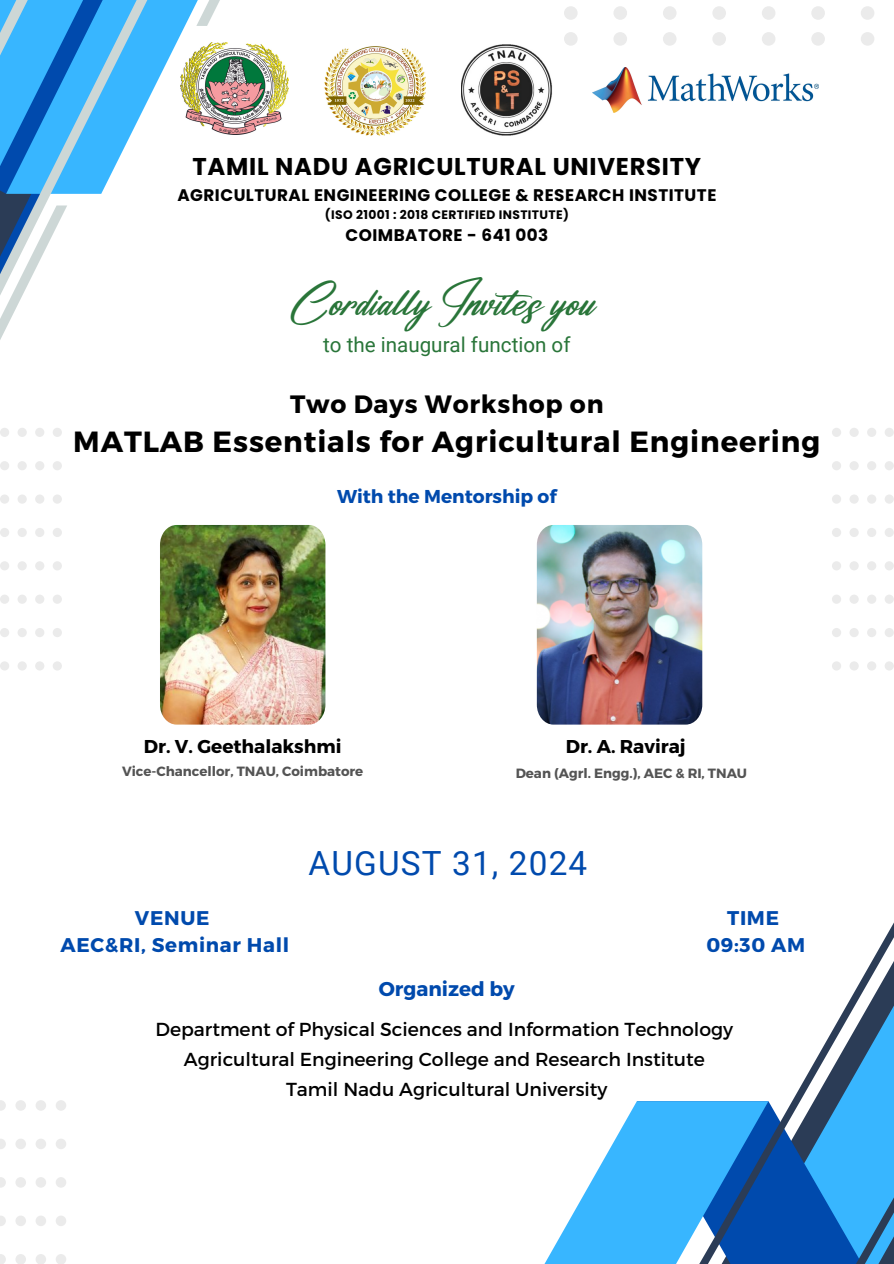
<style>
.page{position:relative;width:894px;height:1264px;background:#fff}
.page>*{position:absolute;margin:0;border:0;box-sizing:border-box;transform-origin:0 0}
.t1{font:italic 44.55px "Anthony Hunter";color:#297539}
.t2{font:33.3px "Roboto";letter-spacing:.035em;color:#004aad}
.t3{font:700 29.1px "Montserrat";letter-spacing:.03em;color:#000}
.t4{font:700 25.05px "Montserrat";letter-spacing:.03em;color:#000}
.t5{font:700 24.3px "Poppins";letter-spacing:.03em;color:#000}
.t6{font:20.55px "Roboto";color:#297539}
.t7{font:700 19.95px "Montserrat";color:#004aad}
.t8{font:700 19.8px/27px "Montserrat";letter-spacing:.035em;color:#004aad;text-align:center}
.t9{font:18.75px/30px "Montserrat";color:#000;text-align:center}
.t10{font:700 18.6px "Montserrat";color:#000}
.t11{font:700 18.6px "Montserrat";color:#004aad}
.t12{font:700 16.8px "Poppins";letter-spacing:.03em;color:#000}
.t13{font:700 13.35px "Montserrat";color:#545454}
.t14{font:700 12.3px "Poppins";letter-spacing:.03em;color:#000}
</style>
<div class="page">
<svg style="left:545px;top:1101px;width:133px;height:162px"></svg>
<svg style="left:678px;top:924px;width:215px;height:339px"></svg>
<svg style="left:0;top:1100px;width:66px;height:163px"></svg>
<svg style="left:832px;top:428px;width:61px;height:242px"></svg>
<svg style="left:0;top:495px;width:62px;height:175px"></svg>
<img style="left:261px;top:44px;width:27px;height:83px">
<img style="left:324px;top:46px;width:101px;height:90px">
<img style="left:461px;top:44px;width:91px;height:92px">
<img style="left:592px;top:68px;width:225px;height:44px">
<svg style="left:0;top:0;width:261px;height:470px"></svg>
<img style="left:160px;top:525px;width:165px;height:199px">
<img style="left:536px;top:525px;width:166px;height:199px">
<svg style="left:564px;top:6px;width:310px;height:40px"></svg>
<p class="t5" style="left:192px;top:150px;width:510px">TAMIL NADU AGRICULTURAL UNIVERSITY</p>
<h2 class="t12" style="left:177px;top:183px;width:540px">AGRICULTURAL ENGINEERING COLLEGE &amp; RESEARCH INSTITUTE</h2>
<p class="t14" style="left:325px;top:206px;width:245px">(ISO 21001 : 2018 CERTIFIED INSTITUTE)</p>
<p class="t12" style="left:345px;top:223px;width:204px">COIMBATORE - 641 003</p>
<h6 class="t1" style="left:290px;top:265px;width:305px">Cordially Invites you</h6>
<p class="t6" style="left:323px;top:333px;width:249px">to the inaugural function of</p>
<p class="t4" style="left:290px;top:387px;width:315px">Two Days Workshop on</p>
<p class="t3" style="left:73px;top:422px;width:748px">MATLAB Essentials for Agricultural Engineering</p>
<p class="t11" style="left:337px;top:484px;width:221px">With the Mentorship of</p>
<p class="t10" style="left:144px;top:734px;width:199px">Dr. V. Geethalakshmi</p>
<p class="t13" style="left:122px;top:762px;width:243px">Vice-Chancellor, TNAU, Coimbatore</p>
<p class="t10" style="left:565px;top:734px;width:121px">Dr. A. Raviraj</p>
<p class="t13" style="left:515px;top:764px;width:233px">Dean (Agrl. Engg.), AEC &amp; RI, TNAU</p>
<h6 class="t2" style="left:308px;top:844px;width:280px">AUGUST 31, 2024</h6>
<p class="t8" style="left:60px;top:903px;width:230px">VENUE<br>AEC&amp;RI, Seminar Hall</p>
<p class="t8" style="left:706px;top:903px;width:100px">TIME<br>09:30 AM</p>
<p class="t7" style="left:378px;top:975px;width:138px">Organized by</p>
<p class="t9" style="left:155px;top:1013px;width:579px">Department of Physical Sciences and Information Technology<br>Agricultural Engineering College and Research Institute<br>Tamil Nadu Agricultural University</p>
</div>
